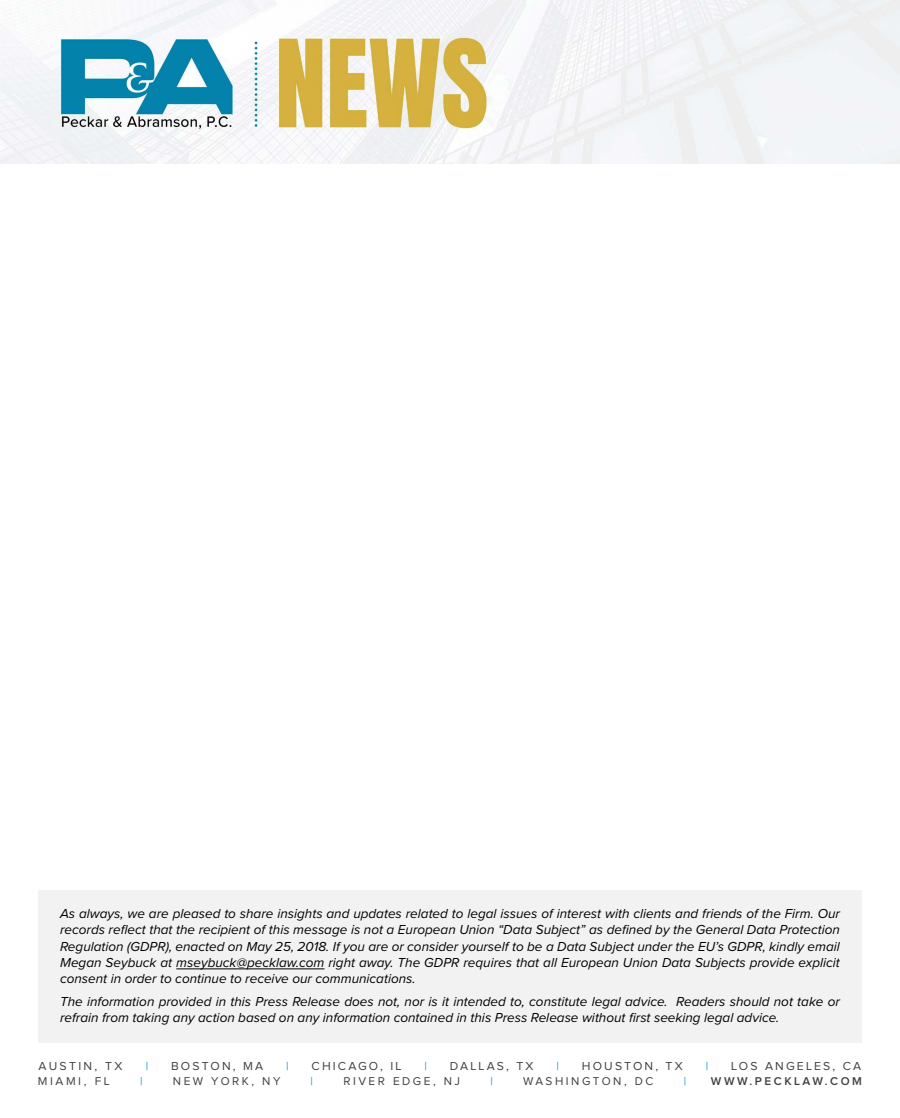
<style>
.page{position:relative;width:900px;height:1118px;background:#fff}
.page>*{position:absolute;margin:0;border:0;box-sizing:border-box;transform-origin:0 0}
.t1{font:italic 13.5px/16.2px "Proxima Nova";color:#000;text-align:justify}
.t2{font:12px "Proxima Nova";letter-spacing:.175em;color:#414042}
.t3{font:12px "Proxima Nova";color:#0099cd}
.t4{font:11.7px "Proxima Nova";letter-spacing:.215em;color:#414042}
.t5{font:600 11.7px "Proxima Nova";letter-spacing:.215em;color:#414042}
.t6{font:11.7px "Proxima Nova";color:#0099cd}
</style>
<div class="page">
<div style="left:38px;top:890px;width:824px;height:152px;background:#f2f2f2"></div>
<hr style="left:176px;top:968px;width:148px;height:1px;background:#000">
<img style="left:0;top:0;width:900px;height:164px">
<p class="t1" style="left:60px;top:905px;width:781px">As always, we are pleased to share insights and updates related to legal issues of interest with clients and friends of the Firm. Our records reflect that the recipient of this message is not a European Union “Data Subject” as defined by the General Data Protection Regulation (GDPR), enacted on May 25, 2018. If you are or consider yourself to be a Data Subject under the EU’s GDPR, kindly email Megan Seybuck at mseybuck@pecklaw.com right away. The GDPR requires that all European Union Data Subjects provide explicit consent in order to continue to receive our communications.</p>
<p class="t1" style="left:60px;top:992px;width:781px">The information provided in this Press Release does not, nor is it intended to, constitute legal advice. Readers should not take or refrain from taking any action based on any information contained in this Press Release without first seeking legal advice.</p>
<p class="t2" style="left:39px;top:1059px;width:85px">AUSTIN, TX</p>
<p class="t3" style="left:146px;top:1059px;width:4px">|</p>
<p class="t2" style="left:171px;top:1059px;width:94px">BOSTON, MA</p>
<p class="t3" style="left:286px;top:1059px;width:4px">|</p>
<p class="t2" style="left:312px;top:1059px;width:91px">CHICAGO, IL</p>
<p class="t3" style="left:424px;top:1059px;width:4px">|</p>
<p class="t2" style="left:450px;top:1059px;width:85px">DALLAS, TX</p>
<p class="t3" style="left:556px;top:1059px;width:4px">|</p>
<p class="t2" style="left:582px;top:1059px;width:102px">HOUSTON, TX</p>
<p class="t3" style="left:706px;top:1059px;width:4px">|</p>
<p class="t2" style="left:731px;top:1059px;width:132px">LOS ANGELES, CA</p>
<p class="t4" style="left:38px;top:1074px;width:73px">MIAMI, FL</p>
<p class="t6" style="left:140px;top:1074px;width:4px">|</p>
<p class="t4" style="left:173px;top:1074px;width:109px">NEW YORK, NY</p>
<p class="t6" style="left:311px;top:1074px;width:4px">|</p>
<p class="t4" style="left:343px;top:1074px;width:118px">RIVER EDGE, NJ</p>
<p class="t6" style="left:490px;top:1074px;width:4px">|</p>
<p class="t4" style="left:523px;top:1074px;width:132px">WASHINGTON, DC</p>
<p class="t6" style="left:684px;top:1074px;width:4px">|</p>
<p class="t5" style="left:711px;top:1074px;width:153px">WWW.PECKLAW.COM</p>
</div>
